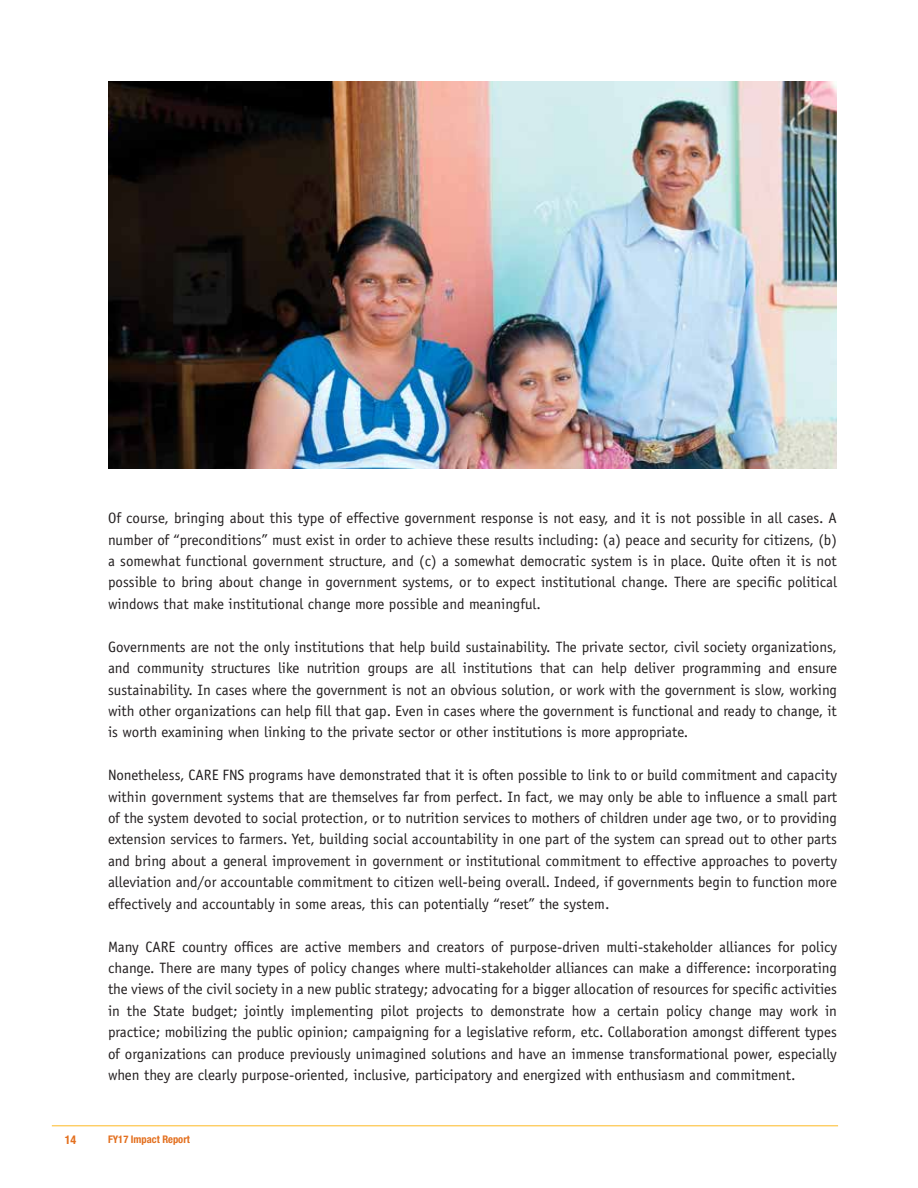
<style>
.page{position:relative;width:918px;height:1188px;background:#fff}
.page>*{position:absolute;margin:0;border:0;box-sizing:border-box;transform-origin:0 0}
.t1{font:15px/21.5px "Officina Sans";color:#231f20;text-align:justify}
.t2{font:700 condensed 12px "Helvetica Neue";color:#e36f1e}
.t3{font:700 condensed 10.5px "Helvetica Neue";color:#e36f1e}
</style>
<div class="page">
<hr style="left:52px;top:1125px;width:786px;height:1px;background:#fdb924">
<img style="left:108px;top:81px;width:729px;height:388px">
<p class="t1" style="left:108px;top:507px;width:731px">Of course, bringing about this type of effective government response is not easy, and it is not possible in all cases. A number of “preconditions” must exist in order to achieve these results including: (a) peace and security for citizens, (b) a somewhat functional government structure, and (c) a somewhat democratic system is in place. Quite often it is not possible to bring about change in government systems, or to expect institutional change. There are specific political windows that make institutional change more possible and meaningful.</p>
<p class="t1" style="left:108px;top:636px;width:731px">Governments are not the only institutions that help build sustainability. The private sector, civil society organizations, and community structures like nutrition groups are all institutions that can help deliver programming and ensure sustainability. In cases where the government is not an obvious solution, or work with the government is slow, working with other organizations can help fill that gap. Even in cases where the government is functional and ready to change, it is worth examining when linking to the private sector or other institutions is more appropriate.</p>
<p class="t1" style="left:108px;top:764px;width:731px">Nonetheless, CARE FNS programs have demonstrated that it is often possible to link to or build commitment and capacity within government systems that are themselves far from perfect. In fact, we may only be able to influence a small part of the system devoted to social protection, or to nutrition services to mothers of children under age two, or to providing extension services to farmers. Yet, building social accountability in one part of the system can spread out to other parts and bring about a general improvement in government or institutional commitment to effective approaches to poverty alleviation and/or accountable commitment to citizen well-being overall. Indeed, if governments begin to function more effectively and accountably in some areas, this can potentially “reset” the system.</p>
<p class="t1" style="left:108px;top:936px;width:731px">Many CARE country offices are active members and creators of purpose-driven multi-stakeholder alliances for policy change. There are many types of policy changes where multi-stakeholder alliances can make a difference: incorporating the views of the civil society in a new public strategy; advocating for a bigger allocation of resources for specific activities in the State budget; jointly implementing pilot projects to demonstrate how a certain policy change may work in practice; mobilizing the public opinion; campaigning for a legislative reform, etc. Collaboration amongst different types of organizations can produce previously unimagined solutions and have an immense transformational power, especially when they are clearly purpose-oriented, inclusive, participatory and energized with enthusiasm and commitment.</p>
<p class="t2" style="left:65px;top:1132px;width:13px">14</p>
<p class="t3" style="left:108px;top:1133px;width:83px">FY17 Impact Report</p>
</div>
